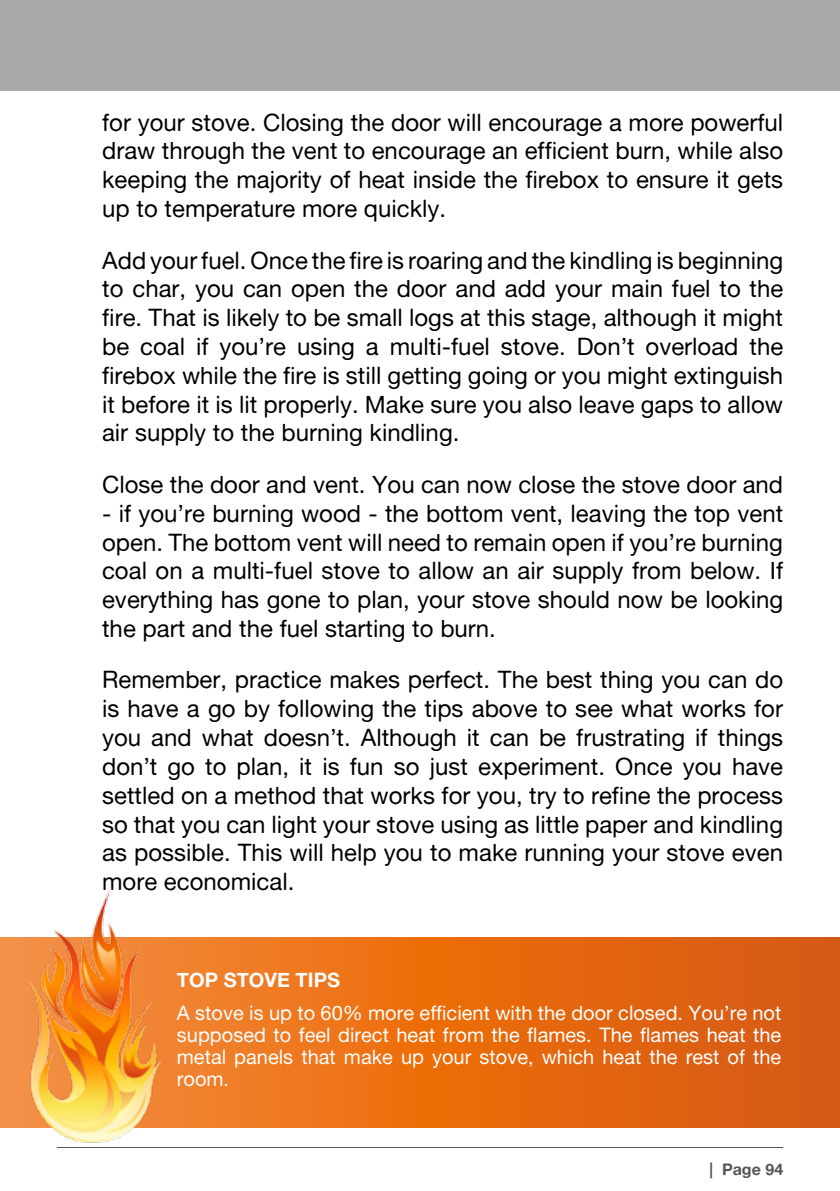
<style>
.page{position:relative;width:840px;height:1191px;background:#fff}
.page>*{position:absolute;margin:0;border:0;box-sizing:border-box;transform-origin:0 0}
.t1{font:24px/28.8px "Alte Haas Grotesk";color:#000;text-align:justify}
.t2{font:20px/22px "Alte Haas Grotesk";color:#fff;text-align:justify}
.t3{font:20px "Alte Haas Grotesk Bold";color:#fff}
.t4{font:16px "Alte Haas Grotesk Bold";color:#55565a}
</style>
<div class="page">
<div style="left:0;top:0;width:839px;height:91px;background:#a9a8a9"></div>
<hr style="left:57px;top:1147px;width:725px;height:1px;background:#55565a">
<svg style="left:0;top:937px;width:839px;height:190px;background:#e66c17"></svg>
<img style="left:26px;top:889px;width:138px;height:254px">
<p class="t1" style="left:102px;top:107px;width:682px">for your stove. Closing the door will encourage a more powerful draw through the vent to encourage an efficient burn, while also keeping the majority of heat inside the firebox to ensure it gets up to temperature more quickly.</p>
<p class="t1" style="left:102px;top:245px;width:682px">Add your fuel. Once the fire is roaring and the kindling is beginning to char, you can open the door and add your main fuel to the fire. That is likely to be small logs at this stage, although it might be coal if you’re using a multi-fuel stove. Don’t overload the firebox while the fire is still getting going or you might extinguish it before it is lit properly. Make sure you also leave gaps to allow air supply to the burning kindling.</p>
<p class="t1" style="left:102px;top:469px;width:682px">Close the door and vent. You can now close the stove door and</p>
<p class="t1" style="left:102px;top:498px;width:682px">- if you’re burning wood - the bottom vent, leaving the top vent open. The bottom vent will need to remain open if you’re burning coal on a multi-fuel stove to allow an air supply from below. If everything has gone to plan, your stove should now be looking the part and the fuel starting to burn.</p>
<p class="t1" style="left:102px;top:665px;width:682px">Remember, practice makes perfect. The best thing you can do is have a go by following the tips above to see what works for you and what doesn’t. Although it can be frustrating if things don’t go to plan, it is fun so just experiment. Once you have settled on a method that works for you, try to refine the process so that you can light your stove using as little paper and kindling as possible. This will help you to make running your stove even more economical.</p>
<p class="t3" style="left:177px;top:967px;width:165px">TOP STOVE TIPS</p>
<p class="t2" style="left:177px;top:1002px;width:605px">A stove is up to 60% more efficient with the door closed. You’re not supposed to feel direct heat from the flames. The flames heat the metal panels that make up your stove, which heat the rest of the room.</p>
<p class="t4" style="left:709px;top:1159px;width:75px">| Page 94</p>
</div>
